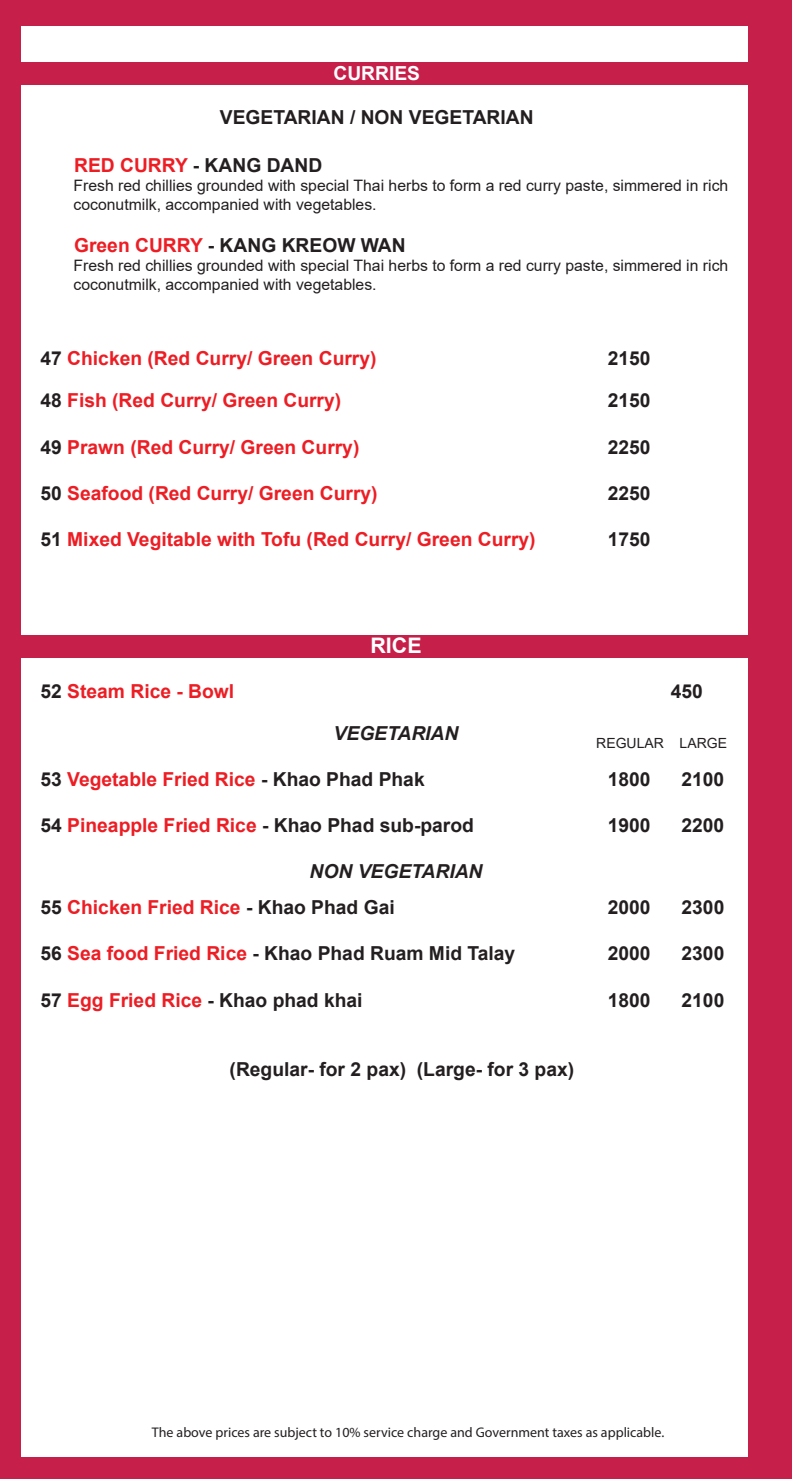
<style>
.page{position:relative;width:792px;height:1480px;background:#fff}
.page>*{position:absolute;margin:0;border:0;box-sizing:border-box;transform-origin:0 0}
.t1{font:700 21.35px "Arial";color:#fff}
.t2{font:700 19.25px "Arial";color:#231f20}
.t3{font:700 19.25px "Arial";color:#ed1d24}
.t4{font:italic 700 19.25px "Arial";color:#231f20}
.t5{font:700 19.25px "Arial";color:#fff}
.t6{font:15.75px/18.9px "Arial";color:#231f20}
.t7{font:14px "Myriad Pro";color:#231f20}
.t8{font:14px "Arial";color:#231f20}
.s1{color:#ed1d24}
.s2{color:#231f20}
</style>
<div class="page">
<div style="left:0;top:0;width:792px;height:1478px;background:#c61f4a"></div>
<div style="left:22px;top:27px;width:725px;height:1430px;background:#fff"></div>
<div style="left:22px;top:635px;width:725px;height:22px;background:#c61f4a"></div>
<div style="left:14px;top:62px;width:738px;height:23px;background:#c61f4a"></div>
<p class="t5" style="left:333px;top:60px;width:88px">CURRIES</p>
<p class="t2" style="left:220px;top:103px;width:315px">VEGETARIAN / NON VEGETARIAN</p>
<p class="t2" style="left:74px;top:152px;width:250px"><span class="s1">RED CURRY</span> - KANG DAND</p>
<p class="t6" style="left:74px;top:176px;width:656px">Fresh red chillies grounded with special Thai herbs to form a red curry paste, simmered in rich coconutmilk, accompanied with vegetables.</p>
<p class="t2" style="left:74px;top:232px;width:333px"><span class="s1">Green CURRY</span> - KANG KREOW WAN</p>
<p class="t6" style="left:74px;top:256px;width:656px">Fresh red chillies grounded with special Thai herbs to form a red curry paste, simmered in rich coconutmilk, accompanied with vegetables.</p>
<p class="t3" style="left:40px;top:345px;width:337px"><span class="s2">47</span> Chicken (Red Curry/ Green Curry)</p>
<p class="t2" style="left:608px;top:345px;width:44px">2150</p>
<p class="t3" style="left:40px;top:387px;width:302px"><span class="s2">48</span> Fish (Red Curry/ Green Curry)</p>
<p class="t2" style="left:608px;top:387px;width:44px">2150</p>
<p class="t3" style="left:40px;top:433px;width:320px"><span class="s2">49</span> Prawn (Red Curry/ Green Curry)</p>
<p class="t2" style="left:608px;top:433px;width:44px">2250</p>
<p class="t3" style="left:40px;top:479px;width:338px"><span class="s2">50</span> Seafood (Red Curry/ Green Curry)</p>
<p class="t2" style="left:608px;top:479px;width:44px">2250</p>
<p class="t3" style="left:40px;top:526px;width:496px"><span class="s2">51</span> Mixed Vegitable with Tofu (Red Curry/ Green Curry)</p>
<p class="t2" style="left:607px;top:526px;width:44px">1750</p>
<p class="t1" style="left:370px;top:630px;width:53px">RICE</p>
<p class="t3" style="left:40px;top:677px;width:195px"><span class="s2">52</span> Steam Rice - Bowl</p>
<p class="t2" style="left:670px;top:677px;width:34px">450</p>
<p class="t4" style="left:333px;top:720px;width:126px">VEGETARIAN</p>
<p class="t8" style="left:596px;top:733px;width:132px">REGULAR LARGE</p>
<p class="t3" style="left:40px;top:765px;width:386px"><span class="s2">53</span> Vegetable Fried Rice <span class="s2">- Khao Phad Phak</span></p>
<p class="t2" style="left:608px;top:765px;width:44px">1800</p>
<p class="t2" style="left:681px;top:765px;width:44px">2100</p>
<p class="t2" style="left:40px;top:812px;width:435px">54 <span class="s1">Pineapple Fried Rice</span> - Khao Phad sub-parod</p>
<p class="t2" style="left:608px;top:812px;width:44px">1900</p>
<p class="t2" style="left:681px;top:812px;width:44px">2200</p>
<p class="t4" style="left:309px;top:858px;width:174px">NON VEGETARIAN</p>
<p class="t3" style="left:40px;top:894px;width:356px"><span class="s2">55</span> Chicken Fried Rice <span class="s2">- Khao Phad Gai</span></p>
<p class="t2" style="left:608px;top:894px;width:44px">2000</p>
<p class="t2" style="left:681px;top:894px;width:44px">2300</p>
<p class="t2" style="left:40px;top:940px;width:476px">56 <span class="s1">Sea food Fried Rice</span> - Khao Phad Ruam Mid Talay</p>
<p class="t2" style="left:608px;top:940px;width:44px">2000</p>
<p class="t2" style="left:681px;top:940px;width:44px">2300</p>
<p class="t2" style="left:40px;top:986px;width:323px">57 <span class="s1">Egg Fried Rice</span> - Khao phad khai</p>
<p class="t2" style="left:608px;top:986px;width:44px">1800</p>
<p class="t2" style="left:681px;top:986px;width:44px">2100</p>
<p class="t2" style="left:229px;top:1055px;width:346px">(Regular- for 2 pax) (Large- for 3 pax)</p>
<p class="t7" style="left:152px;top:1423px;width:514px">The above prices are subject to 10% service charge and Government taxes as applicable.</p>
</div>
